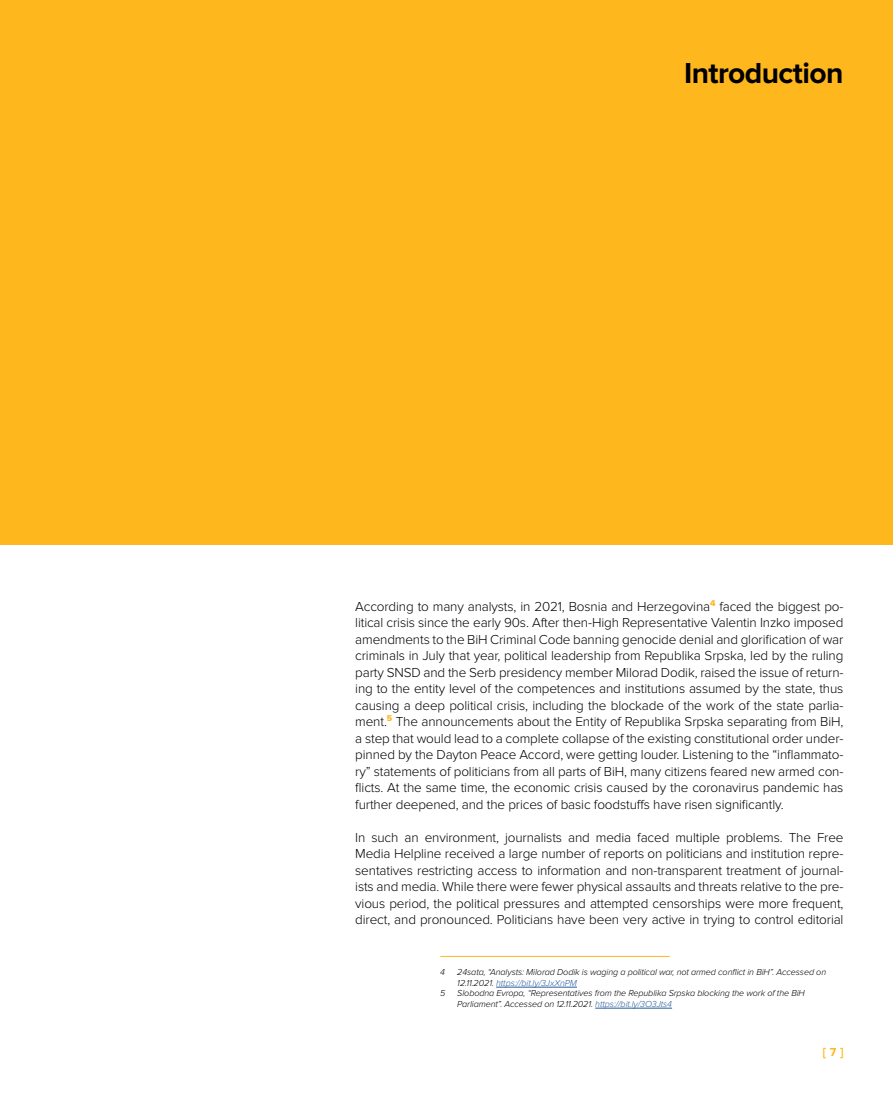
<style>
.page{position:relative;width:893px;height:1106px;background:#fff}
.page>*{position:absolute;margin:0;border:0;box-sizing:border-box;transform-origin:0 0}
.t1{font:700 30px "Proxima Nova";letter-spacing:-.02em;color:#000}
.t2{font:300 13.5px/16.5px "Proxima Nova";letter-spacing:-.01em;color:#000;text-align:justify}
.t3{font:700 12px "Proxima Nova";color:#ffb71e}
.t4{font:italic 300 9px/10.5px "Proxima Nova";letter-spacing:-.01em;color:#000}
.s1{color:#275b9b}
</style>
<div class="page">
<div style="left:1px;top:0;width:892px;height:545px;background:#ffb71e"></div>
<hr style="left:440px;top:956px;width:230px;height:1px;background:#ffb71e">
<hr style="left:496px;top:986px;width:81px;height:1px;background:#275b9b">
<hr style="left:595px;top:1007px;width:77px;height:1px;background:#275b9b">
<h1 class="t1" style="left:684px;top:55px;width:161px">Introduction</h1>
<p class="t2" style="left:355px;top:598px;width:490px">According to many analysts, in 2021, Bosnia and Herzegovina<sup>4</sup> faced the biggest po&shy;litical crisis since the early 90s. After then-High Representative Valentin Inzko imposed amendments to the BiH Criminal Code banning genocide denial and glorification of war criminals in July that year, political leadership from Republika Srpska, led by the ruling party SNSD and the Serb presidency member Milorad Dodik, raised the issue of return&shy;ing to the entity level of the competences and institutions assumed by the state, thus causing a deep political crisis, including the blockade of the work of the state parlia&shy;ment.<sup>5</sup> The announcements about the Entity of Republika Srpska separating from BiH, a step that would lead to a complete collapse of the existing constitutional order under&shy;pinned by the Dayton Peace Accord, were getting louder. Listening to the “inflammato&shy;ry” statements of politicians from all parts of BiH, many citizens feared new armed con&shy;flicts. At the same time, the economic crisis caused by the coronavirus pandemic has further deepened, and the prices of basic foodstuffs have risen significantly.</p>
<p class="t2" style="left:355px;top:829px;width:490px">In such an environment, journalists and media faced multiple problems. The Free Media Helpline received a large number of reports on politicians and institution repre&shy;sentatives restricting access to information and non-transparent treatment of journal&shy;ists and media. While there were fewer physical assaults and threats relative to the pre&shy;vious period, the political pressures and attempted censorships were more frequent, direct, and pronounced. Politicians have been very active in trying to control editorial</p>
<p class="t4" style="left:440px;top:967px;width:6px">4</p>
<p class="t4" style="left:457px;top:967px;width:370px">24sata, “Analysts: Milorad Dodik is waging a political war, not armed conflict in BiH”. Accessed on<br>12.11.2021. <span class="s1">https://bit.ly/3JxXnPM</span></p>
<p class="t4" style="left:440px;top:988px;width:7px">5</p>
<p class="t4" style="left:457px;top:988px;width:349px">Slobodna Evropa, “Representatives from the Republika Srpska blocking the work of the BiH<br>Parliament”. Accessed on 12.11.2021. <span class="s1">https://bit.ly/3O3Jts4</span></p>
<p class="t3" style="left:823px;top:1045px;width:22px">[7]</p>
</div>
